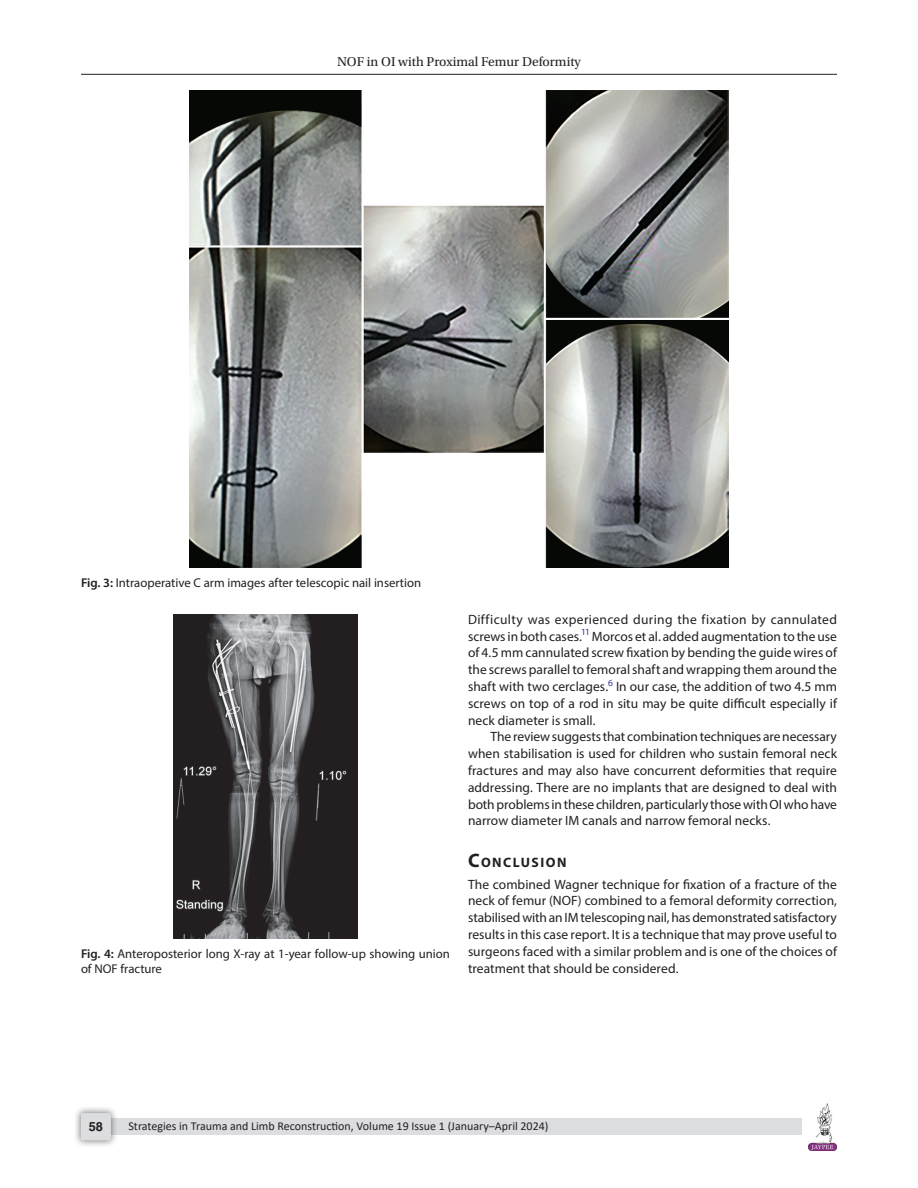
<style>
.page{position:relative;width:918px;height:1188px;background:#fff}
.page>*{position:absolute;margin:0;border:0;box-sizing:border-box;transform-origin:0 0}
.Head-1{font:700 13.65px "Myriad Pro";letter-spacing:.105em;color:#231f20}
.Para-Indent{font:13.5px/16.8px "Myriad Pro";color:#231f20;text-align:justify}
.Para-NoIndent{font:13.5px/16.8px "Myriad Pro";letter-spacing:.005em;color:#231f20;text-align:justify}
.t1{font:13.5px "Utopia Std";color:#231f20}
.FigCaption{font:12.75px/15.3px "Myriad Pro";color:#231f20}
.t2{font:700 12.75px "Helvetica LT Std";color:#231f20}
.t3{font:12px "Calibri";color:#231f20}
.s1{font-weight:600}
.s2{font-size:19.5px}
</style>
<div class="page">
<hr style="left:81px;top:74px;width:756px;height:1px;background:#231f20">
<div style="left:96px;top:1119px;width:706px;height:16px;background:#dcdddf"></div>
<div style="left:73px;top:1106px;width:45px;height:41px;background:#231f20;opacity:.61"></div>
<div style="left:81px;top:1113px;width:30px;height:27px;background:#dcdddf;border-radius:2px"></div>
<img style="left:808px;top:1103px;width:29px;height:48px">
<img style="left:189px;top:90px;width:540px;height:478px">
<img style="left:174px;top:615px;width:183px;height:324px">
<p class="t1" style="left:337px;top:55px;width:245px">NOF in OI with Proximal Femur Deformity</p>
<p class="FigCaption" style="left:81px;top:574px;width:342px"><span class="s1">Fig. 3:</span> Intraoperative C arm images after telescopic nail insertion</p>
<p class="FigCaption" style="left:81px;top:946px;width:371px"><span class="s1">Fig. 4:</span> Anteroposterior long X-ray at 1-year follow-up showing union of NOF fracture</p>
<p class="Para-Indent" style="left:468px;top:611px;width:371px">Difficulty was experienced during the fixation by cannulated screws in both cases.<sup>11</sup> Morcos et al. added augmentation to the use of 4.5 mm cannulated screw fixation by bending the guide wires of the screws parallel to femoral shaft and wrapping them around the shaft with two cerclages.<sup>6</sup> In our case, the addition of two 4.5 mm screws on top of a rod in situ may be quite difficult especially if neck diameter is small.</p>
<p class="Para-Indent" style="left:468px;top:728px;width:371px;text-indent:22px">The review suggests that combination techniques are necessary when stabilisation is used for children who sustain femoral neck fractures and may also have concurrent deformities that require addressing. There are no implants that are designed to deal with both problems in these children, particularly those with OI who have narrow diameter IM canals and narrow femoral necks.</p>
<p class="Head-1" style="left:468px;top:854px;width:100px"><span class="s2">C</span>ONCLUSION</p>
<p class="Para-NoIndent" style="left:468px;top:876px;width:371px">The combined Wagner technique for fixation of a fracture of the neck of femur (NOF) combined to a femoral deformity correction, stabilised with an IM telescoping nail, has demonstrated satisfactory results in this case report. It is a technique that may prove useful to surgeons faced with a similar problem and is one of the choices of treatment that should be considered.</p>
<p class="t2" style="left:89px;top:1119px;width:16px">58</p>
<p class="t3" style="left:128px;top:1117px;width:422px">Strategies in Trauma and Limb Reconstruction, Volume 19 Issue 1 (January–April 2024)</p>
</div>
